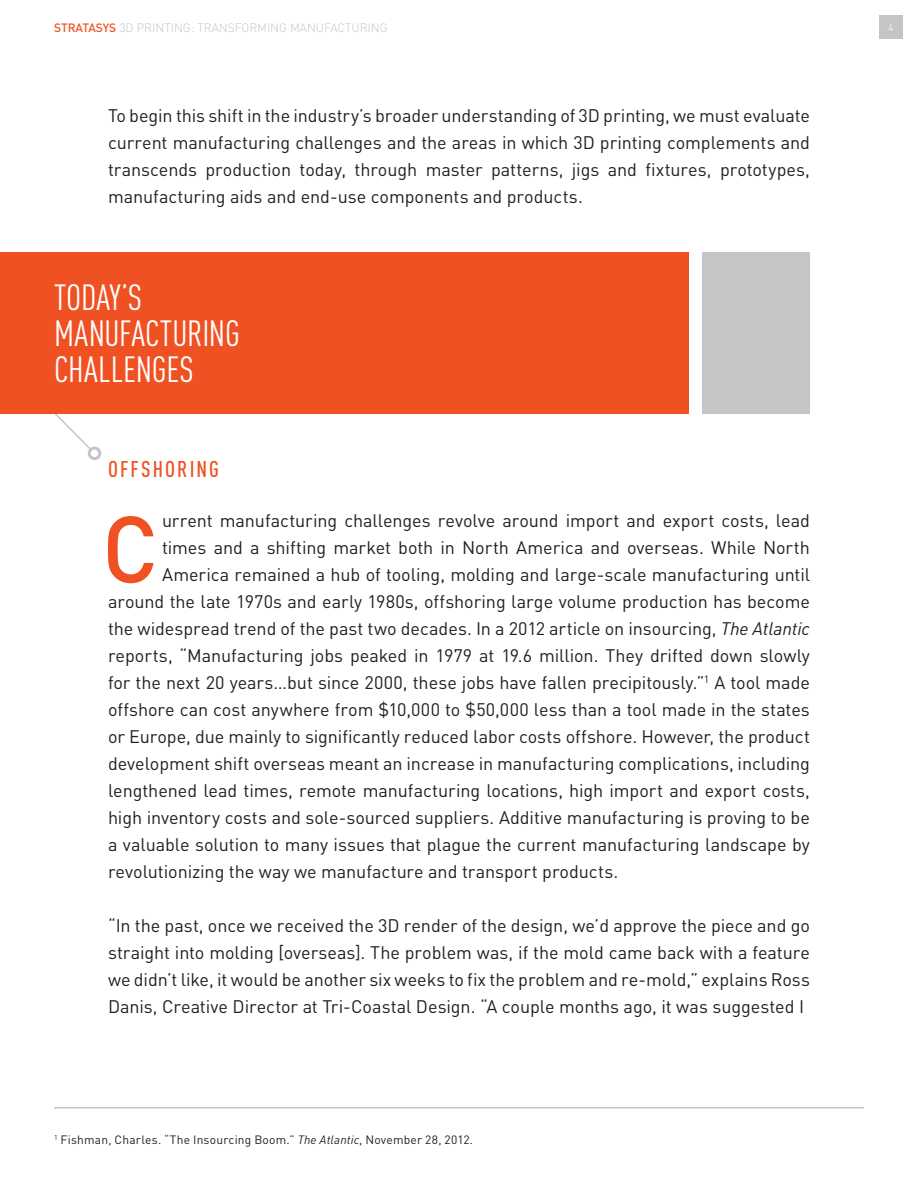
<style>
.page{position:relative;width:918px;height:1188px;background:#fff}
.page>*{position:absolute;margin:0;border:0;box-sizing:border-box;transform-origin:0 0}
.t1{font:36px/36px "DIN Cond";letter-spacing:-.005em;color:#fff}
.t2{font:500 22.5px "DIN Cond";letter-spacing:.095em;color:#f05123}
.t3{font:18px/27px "DIN Pro";letter-spacing:-.005em;color:#231f20;text-align:justify}
.t4{font:12px "DIN Pro";letter-spacing:.015em;color:#231f20}
.t5{font:300 12px "DIN Pro";color:#c3c5c7}
.t6{font:300 10.5px "DIN Pro";color:#fff}
.s1{font-weight:500;color:#f05123}
.s2{font-family:"DIN";font-style:italic}
</style>
<div class="page">
<div style="left:879px;top:15px;width:24px;height:24px;background:#c3c5c7"></div>
<hr style="left:54px;top:1107px;width:810px;height:1px;background:#c3c5c7">
<svg style="left:108px;top:516px;width:46px;height:67px"></svg>
<svg style="left:55px;top:414px;width:41px;height:40px"></svg>
<div style="left:89px;top:448px;width:11px;height:11px;background:#fff;border-radius:50%"></div>
<div style="left:88px;top:447px;width:13px;height:13px;border:3px solid #c3c5c7;border-radius:50%"></div>
<div style="left:0;top:252px;width:688px;height:162px;background:#f05123"></div>
<div style="left:702px;top:252px;width:108px;height:162px;background:#c3c5c7"></div>
<p class="t5" style="left:54px;top:18px;width:335px"><span class="s1">STRATASYS</span> 3D PRINTING: TRANSFORMING MANUFACTURING</p>
<p class="t6" style="left:888px;top:19px;width:7px">4</p>
<p class="t3" style="left:108px;top:100px;width:704px">To begin this shift in the industry’s broader understanding of 3D printing, we must evaluate current manufacturing challenges and the areas in which 3D printing complements and transcends production today, through master patterns, jigs and fixtures, prototypes, manufacturing aids and end-use components and products.</p>
<p class="t1" style="left:54px;top:279px;width:187px">TODAY’S<br>MANUFACTURING<br>CHALLENGES</p>
<p class="t2" style="left:108px;top:456px;width:113px">OFFSHORING</p>
<p class="t3" style="left:162px;top:505px;width:649px">urrent manufacturing challenges revolve around import and export costs, lead</p>
<p class="t3" style="left:162px;top:532px;width:649px">times and a shifting market both in North America and overseas. While North</p>
<p class="t3" style="left:162px;top:559px;width:650px">America remained a hub of tooling, molding and large-scale manufacturing until</p>
<p class="t3" style="left:108px;top:586px;width:704px">around the late 1970s and early 1980s, offshoring large volume production has become</p>
<p class="t3" style="left:108px;top:613px;width:703px">the widespread trend of the past two decades. In a 2012 article on insourcing, <span class="s2">The Atlantic</span></p>
<p class="t3" style="left:108px;top:640px;width:703px">reports, “Manufacturing jobs peaked in 1979 at 19.6 million. They drifted down slowly</p>
<p class="t3" style="left:108px;top:667px;width:704px">for the next 20 years…but since 2000, these jobs have fallen precipitously.”<sup>1</sup> A tool made</p>
<p class="t3" style="left:108px;top:694px;width:703px">offshore can cost anywhere from $10,000 to $50,000 less than a tool made in the states</p>
<p class="t3" style="left:108px;top:721px;width:703px">or Europe, due mainly to significantly reduced labor costs offshore. However, the product</p>
<p class="t3" style="left:108px;top:748px;width:703px">development shift overseas meant an increase in manufacturing complications, including</p>
<p class="t3" style="left:108px;top:775px;width:703px">lengthened lead times, remote manufacturing locations, high import and export costs,</p>
<p class="t3" style="left:108px;top:802px;width:703px">high inventory costs and sole-sourced suppliers. Additive manufacturing is proving to be</p>
<p class="t3" style="left:108px;top:829px;width:703px">a valuable solution to many issues that plague the current manufacturing landscape by</p>
<p class="t3" style="left:108px;top:856px;width:512px">revolutionizing the way we manufacture and transport products.</p>
<p class="t3" style="left:108px;top:910px;width:704px">“In the past, once we received the 3D render of the design, we’d approve the piece and go straight into molding [overseas]. The problem was, if the mold came back with a feature we didn’t like, it would be another six weeks to fix the problem and re-mold,” explains Ross Danis, Creative Director at Tri-Coastal Design. “A couple months ago, it was suggested I</p>
<p class="t4" style="left:54px;top:1130px;width:421px"><sup>1</sup> Fishman, Charles. “The Insourcing Boom.” <span class="s2">The Atlantic</span>, November 28, 2012.</p>
</div>
